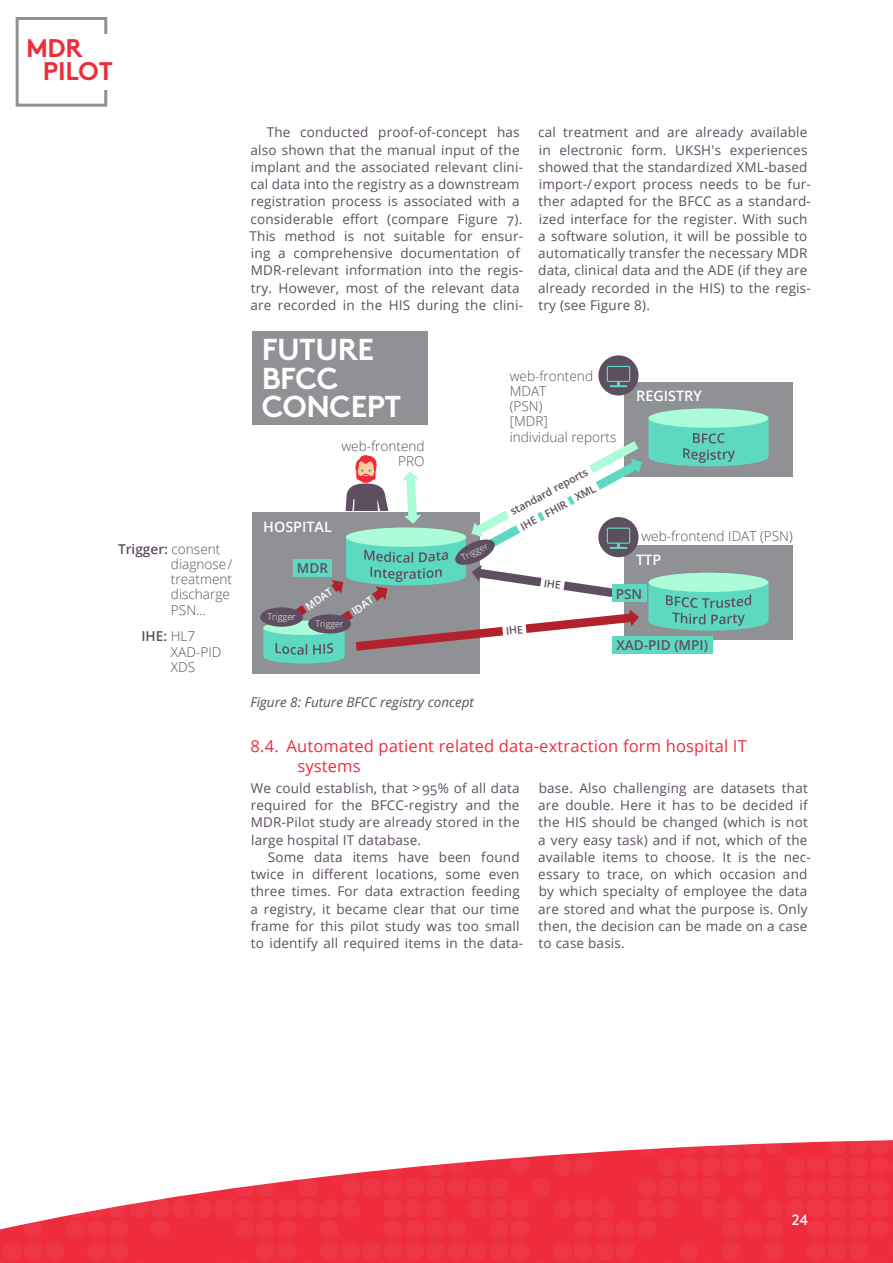
<style>
.page{position:relative;width:893px;height:1263px;background:#fff}
.page>*{position:absolute;margin:0;border:0;box-sizing:border-box;transform-origin:0 0}
.t1{font:700 30.3px/28.8px "Brown Std";letter-spacing:-.015em;color:#fff}
.t2{font:700 25.5px/22.5px "Brown Std";color:#ee2c3c}
.t3{font:16.5px/19.8px "Open Sans";letter-spacing:.01em;color:#ee2c3c}
.t4{font:15px "Brown Std";color:#fff}
.t5{font:600 14.4px "Open Sans";color:#fff}
.t6{font:300 13.65px/15.1px "Open Sans";color:#5d4e60}
.t7{font:600 13.65px "Open Sans";color:#5d4e60}
.t8{font:13.5px/17.2px "Open Sans";letter-spacing:.015em;color:#5d4e60}
.t9{font:italic 13.5px "Open Sans";color:#5d4e60}
.t10{font:600 10.65px "Open Sans";color:#5d4e60}
.t11{font:600 10.65px "Open Sans";color:#fff}
.t12{font:300 9px "Open Sans";color:#fff}
.s1{font-weight:600}
</style>
<div class="page">
<div style="left:16px;top:17px;width:91px;height:90px;border:3px solid #8f9194"></div>
<div style="left:26px;top:34px;width:86px;height:55px;background:#fff"></div>
<div style="left:624px;top:382px;width:169px;height:94px;background:#8f9194"></div>
<svg style="left:648px;top:409px;width:120px;height:57px;background:#74d7bf"></svg>
<div style="left:624px;top:545px;width:169px;height:95px;background:#8f9194"></div>
<svg style="left:648px;top:573px;width:120px;height:58px;background:#75d1bc"></svg>
<div style="left:253px;top:512px;width:227px;height:162px;background:#8f9194"></div>
<div style="left:612px;top:585px;width:34px;height:17px;background:#5dd9c1"></div>
<div style="left:612px;top:636px;width:101px;height:17px;background:#5dd9c1"></div>
<svg style="left:260px;top:607px;width:43px;height:20px"></svg>
<div style="left:253px;top:331px;width:175px;height:94px;background:#8f9194"></div>
<svg style="left:598px;top:355px;width:41px;height:40px"></svg>
<svg style="left:607px;top:366px;width:23px;height:21px"></svg>
<svg style="left:0;top:1140px;width:893px;height:123px"></svg>
<svg style="left:263px;top:441px;width:379px;height:223px"></svg>
<h2 class="t2" style="left:43px;top:37px;width:71px;text-indent:-17px">MDR<br>PILOT</h2>
<p class="t6" style="left:171px;top:541px;width:63px;text-indent:-53px"><span class="s1">Trigger:</span> consent diagnose / treatment discharge<br>PSN…</p>
<p class="t6" style="left:171px;top:628px;width:52px;text-indent:-29px"><span class="s1">IHE:</span> HL7<br>XAD-PID<br>XDS</p>
<p class="t8" style="left:250px;top:123px;width:275px;text-indent:17px">The conducted proof-of-concept has also shown that the manual input of the implant and the associated relevant clini&shy;cal data into the registry as a downstream registration process is associated with a considerable effort (compare Figure 7).<br>This method is not suitable for ensur&shy;ing a comprehensive documentation of MDR‑ relevant information into the regis&shy;try. However, most of the relevant data are recorded in the HIS during the clini-</p>
<p class="t8" style="left:538px;top:123px;width:274px">cal treatment and are already available in electronic form. UKSH's experiences showed that the standardized XML‑ based import‑/ export process needs to be fur&shy;ther adapted for the BFCC as a standard&shy;ized interface for the register. With such a software solution, it will be possible to automatically transfer the necessary MDR data, clinical data and the ADE (if they are already recorded in the HIS) to the regis&shy;try (see Figure 8).</p>
<h1 class="t1" style="left:262px;top:335px;width:141px">FUTURE<br>BFCC<br>CONCEPT</h1>
<p class="t6" style="left:341px;top:438px;width:85px;text-align:right">web-frontend<br>PRO</p>
<p class="t5" style="left:263px;top:517px;width:70px">HOSPITAL</p>
<p class="t7" style="left:297px;top:559px;width:33px">MDR</p>
<p class="t12" style="left:267px;top:610px;width:30px">Trigger</p>
<p class="t11" style="left:302px;top:601px;width:32px;rotate:-35deg">MDAT</p>
<p class="t12" style="left:315px;top:617px;width:30px">Trigger</p>
<p class="t11" style="left:349px;top:606px;width:25px;rotate:-34deg">IDAT</p>
<p class="t12" style="left:459px;top:552px;width:30px;rotate:-25deg">Trigger</p>
<p class="t6" style="left:510px;top:368px;width:108px">web-frontend<br>MDAT<br>(PSN)<br>[MDR]<br>individual reports</p>
<p class="t10" style="left:507px;top:505px;width:88px;rotate:-28deg">standard reports</p>
<p class="t10" style="left:518px;top:521px;width:85px;rotate:-28deg">IHE FHIR XML</p>
<p class="t5" style="left:636px;top:386px;width:67px">REGISTRY</p>
<p class="t6" style="left:641px;top:528px;width:153px">web-frontend IDAT (PSN)</p>
<p class="t5" style="left:636px;top:550px;width:27px">TTP</p>
<p class="t7" style="left:616px;top:584px;width:28px">PSN</p>
<p class="t7" style="left:616px;top:636px;width:93px">XAD-PID (MPI)</p>
<p class="t9" style="left:250px;top:692px;width:225px">Figure 8: Future BFCC registry concept</p>
<p class="t3" style="left:297px;top:736px;width:451px;text-indent:-47px">8.4. Automated patient related data-extraction form hospital IT systems</p>
<p class="t8" style="left:251px;top:779px;width:270px;text-align:justify">We could establish, that &gt; 95% of all data required for the BFCC‑ registry and the MDR‑ Pilot study are already stored in the large hospital IT database.</p>
<p class="t8" style="left:250px;top:848px;width:274px;text-indent:17px">Some data items have been found twice in different locations, some even three times. For data extraction feeding a registry, it became clear that our time frame for this pilot study was too small to identify all required items in the data-</p>
<p class="t8" style="left:538px;top:779px;width:274px">base. Also challenging are datasets that are double. Here it has to be decided if the HIS should be changed (which is not a very easy task) and if not, which of the available items to choose. It is the nec&shy;essary to trace, on which occasion and by which specialty of employee the data are stored and what the purpose is. Only then, the decision can be made on a case to case basis.</p>
<p class="t4" style="left:792px;top:1211px;width:17px">24</p>
</div>
